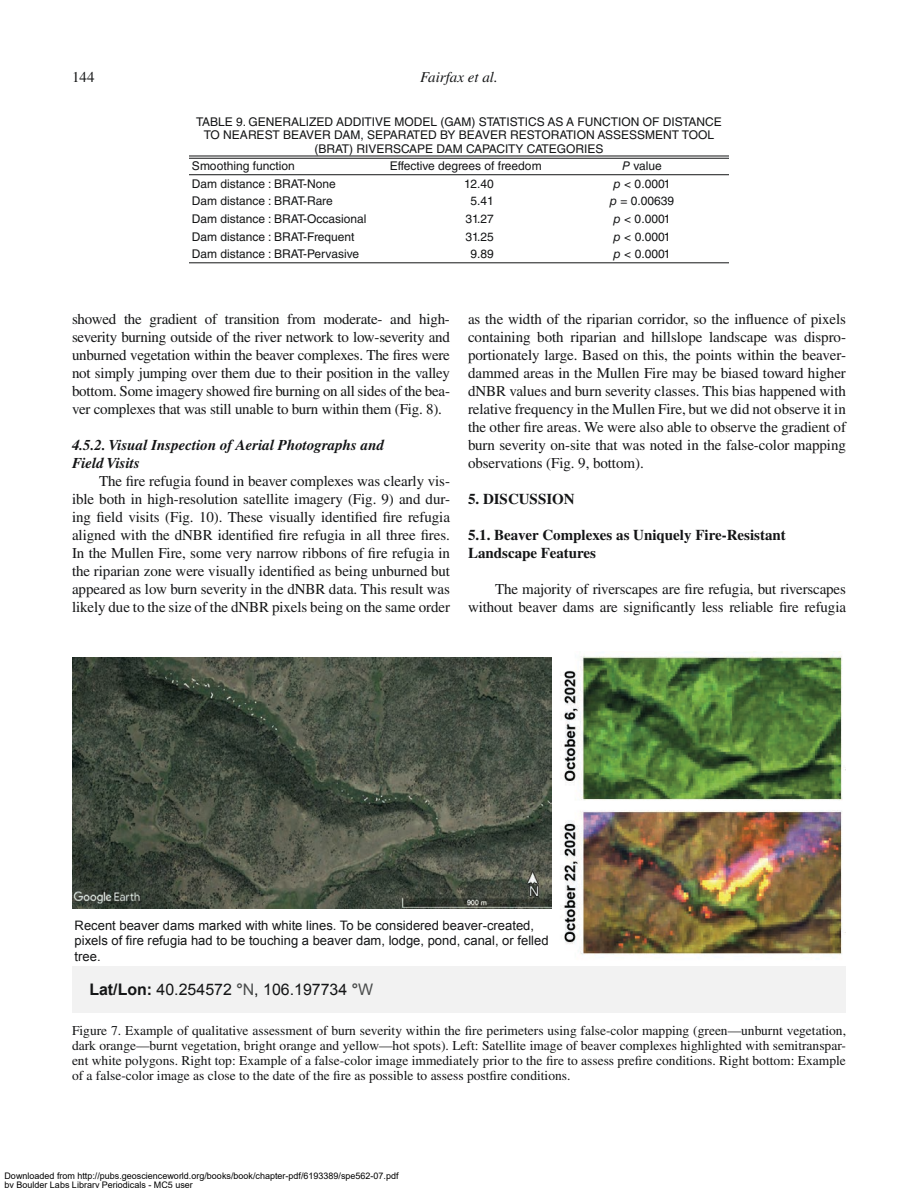
<style>
.page{position:relative;width:918px;height:1188px;background:#fff}
.page>*{position:absolute;margin:0;border:0;box-sizing:border-box;transform-origin:0 0}
.t1{font:15.9px "Arial";color:#141516}
.t2{font:15px/18px "Times LT Std";letter-spacing:-.005em;color:#141516;text-align:justify}
.t3{font:700 15px/18px "Times LT Std";color:#141516}
.t4{font:italic 700 15px/18px "Times LT Std";color:#141516}
.t5{font:italic 15px "Times LT Std";color:#141516}
.t6{font:13.5px/15px "Times LT Std";color:#141516;text-align:justify}
.t7{font:13.05px/15.6px "Arial";color:#141516}
.t8{font:12px/13.5px "Helvetica LT Std";color:#141516;text-align:center}
.t9{font:9px/9px "Arial";color:#000}
.s1{font-style:italic}
.s2{font-weight:700}
.s3{font-weight:700;color:#4a4c4c}
.s4{color:#4a4c4c}
</style>
<div class="page">
<img style="left:72px;top:658px;width:479px;height:250px">
<img style="left:560px;top:655px;width:286px;height:300px">
<div style="left:72px;top:966px;width:774px;height:46px;background:#f2f2f2"></div>
<svg style="left:189px;top:155px;width:540px;height:3px"></svg>
<hr style="left:555px;top:262px;width:174px;height:1px;background:#141516">
<hr style="left:377px;top:262px;width:178px;height:1px;background:#141516">
<hr style="left:189px;top:262px;width:188px;height:1px;background:#141516">
<hr style="left:555px;top:174px;width:174px;height:1px;background:#141516">
<hr style="left:377px;top:174px;width:178px;height:1px;background:#141516">
<hr style="left:189px;top:174px;width:188px;height:1px;background:#141516">
<hr style="left:555px;top:158px;width:174px;height:1px;background:#141516">
<hr style="left:555px;top:156px;width:174px;height:1px;background:#141516">
<hr style="left:377px;top:158px;width:178px;height:1px;background:#141516">
<hr style="left:377px;top:156px;width:178px;height:1px;background:#141516">
<hr style="left:189px;top:158px;width:188px;height:1px;background:#141516">
<hr style="left:189px;top:156px;width:188px;height:1px;background:#141516">
<p class="t2" style="left:72px;top:68px;width:24px">144</p>
<p class="t5" style="left:420px;top:69px;width:79px">Fairfax et al.</p>
<p class="t8" style="left:196px;top:115px;width:527px">TABLE 9. GENERALIZED ADDITIVE MODEL (GAM) STATISTICS AS A FUNCTION OF DISTANCE<br>TO NEAREST BEAVER DAM, SEPARATED BY BEAVER RESTORATION ASSESSMENT TOOL (BRAT) RIVERSCAPE DAM CAPACITY CATEGORIES</p>
<p class="t8" style="left:192px;top:159px;width:104px">Smoothing function</p>
<p class="t8" style="left:390px;top:159px;width:153px">Effective degrees of freedom</p>
<p class="t8" style="left:622px;top:159px;width:41px"><span class="s1">P</span> value</p>
<p class="t8" style="left:192px;top:177px;width:145px">Dam distance : BRAT-None</p>
<p class="t8" style="left:464px;top:177px;width:31px">12.40</p>
<p class="t8" style="left:614px;top:177px;width:58px"><span class="s1">p</span> &lt; 0.0001</p>
<p class="t8" style="left:192px;top:194px;width:142px">Dam distance : BRAT-Rare</p>
<p class="t8" style="left:470px;top:194px;width:25px">5.41</p>
<p class="t8" style="left:610px;top:194px;width:66px"><span class="s1">p</span> = 0.00639</p>
<p class="t8" style="left:192px;top:212px;width:176px">Dam distance : BRAT-Occasional</p>
<p class="t8" style="left:465px;top:212px;width:30px">31.27</p>
<p class="t8" style="left:614px;top:212px;width:58px"><span class="s1">p</span> &lt; 0.0001</p>
<p class="t8" style="left:192px;top:230px;width:164px">Dam distance : BRAT-Frequent</p>
<p class="t8" style="left:465px;top:230px;width:30px">31.25</p>
<p class="t8" style="left:614px;top:230px;width:58px"><span class="s1">p</span> &lt; 0.0001</p>
<p class="t8" style="left:192px;top:247px;width:169px">Dam distance : BRAT-Pervasive</p>
<p class="t8" style="left:470px;top:247px;width:25px">9.89</p>
<p class="t8" style="left:614px;top:247px;width:58px"><span class="s1">p</span> &lt; 0.0001</p>
<p class="t2" style="left:72px;top:310px;width:380px">showed the gradient of transition from moderate- and high&shy;severity burning outside of the river network to low-severity and unburned vegetation within the beaver complexes. The fires were not simply jumping over them due to their position in the valley bottom. Some imagery showed fire burning on all sides of the bea&shy;ver complexes that was still unable to burn within them (Fig. 8).</p>
<p class="t4" style="left:72px;top:436px;width:314px">4.5.2. Visual Inspection of Aerial Photographs and<br>Field Visits</p>
<p class="t2" style="left:72px;top:472px;width:380px;text-indent:27px">The fire refugia found in beaver complexes was clearly vis&shy;ible both in high-resolution satellite imagery (Fig. 9) and dur&shy;ing field visits (Fig. 10). These visually identified fire refugia aligned with the dNBR identified fire refugia in all three fires.<br>In the Mullen Fire, some very narrow ribbons of fire refugia in the riparian zone were visually identified as being unburned but appeared as low burn severity in the dNBR data. This result was likely due to the size of the dNBR pixels being on the same order</p>
<p class="t2" style="left:468px;top:310px;width:380px">as the width of the riparian corridor, so the influence of pixels containing both riparian and hillslope landscape was dispro&shy;portionately large. Based on this, the points within the beaver&shy;dammed areas in the Mullen Fire may be biased toward higher dNBR values and burn severity classes. This bias happened with relative frequency in the Mullen Fire, but we did not observe it in the other fire areas. We were also able to observe the gradient of burn severity on-site that was noted in the false-color mapping observations (Fig. 9, bottom).</p>
<p class="t3" style="left:468px;top:490px;width:108px">5. DISCUSSION</p>
<p class="t3" style="left:468px;top:526px;width:319px">5.1. Beaver Complexes as Uniquely Fire-Resistant<br>Landscape Features</p>
<p class="t2" style="left:468px;top:580px;width:380px;text-align:right">The majority of riverscapes are fire refugia, but riverscapes without beaver dams are significantly less reliable fire refugia</p>
<p class="t7" style="left:75px;top:917px;width:476px">Recent beaver dams marked with white lines. To be considered beaver-created, pixels of fire refugia had to be touching a beaver dam, lodge, pond, canal, or felled tree.</p>
<p class="t1" style="left:89px;top:979px;width:285px"><span class="s2">Lat/Lon:</span> 40.254572 <span class="s3">°</span><span class="s4">N</span>, 106.197734 <span class="s3">°</span><span class="s4">W</span></p>
<p class="t6" style="left:72px;top:1023px;width:776px">Figure 7. Example of qualitative assessment of burn severity within the fire perimeters using false-color mapping (green—unburnt vegetation, dark orange—burnt vegetation, bright orange and yellow—hot spots). Left: Satellite image of beaver complexes highlighted with semitranspar&shy;ent white polygons. Right top: Example of a false-color image immediately prior to the fire to assess prefire conditions. Right bottom: Example of a false-color image as close to the date of the fire as possible to assess postfire conditions.</p>
<p class="t9" style="left:4px;top:1172px;width:396px">Downloaded from http://pubs.geoscienceworld.org/books/book/chapter-pdf/6193389/spe562-07.pdf by Boulder Labs Library Periodicals - MC5 user</p>
</div>
